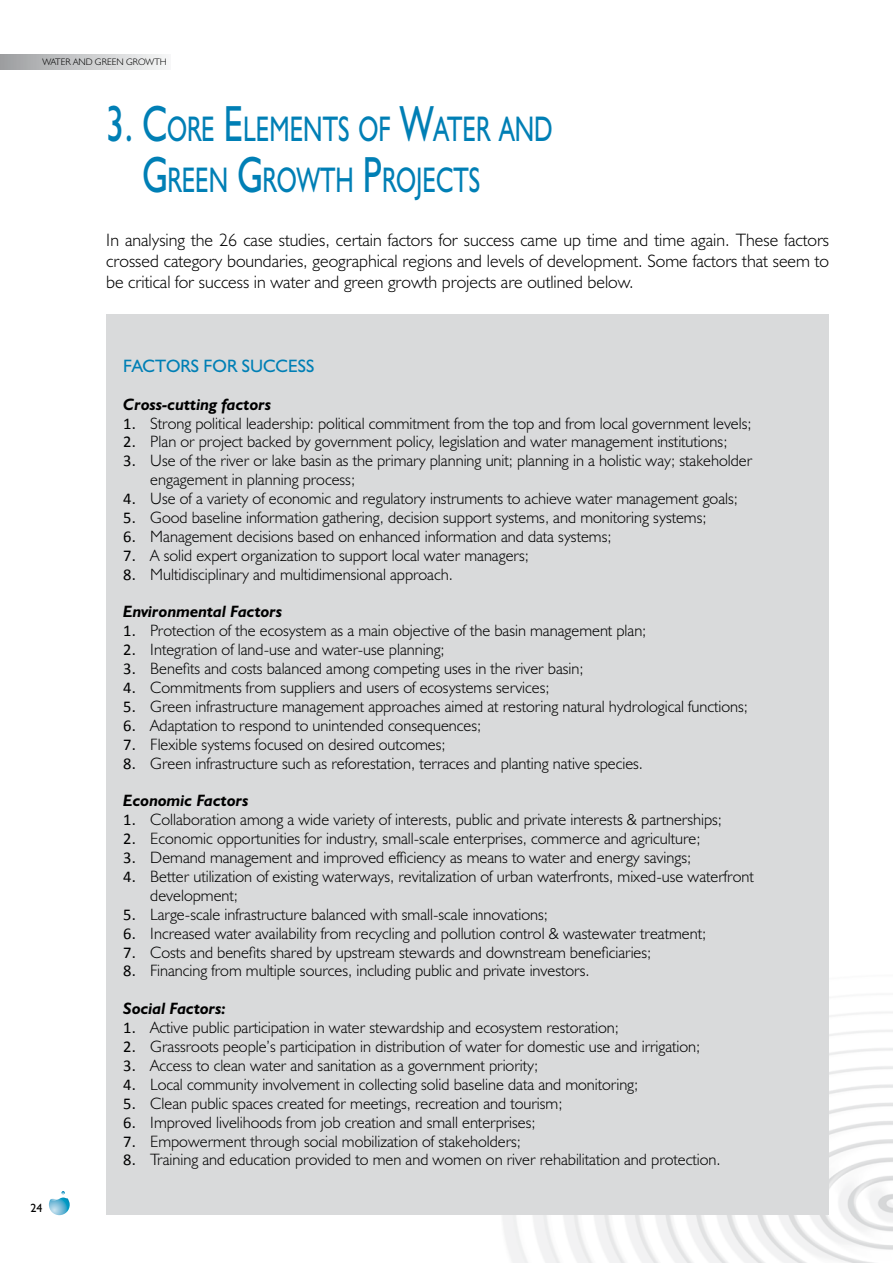
<style>
.page{position:relative;width:893px;height:1263px;background:#fff}
.page>*{position:absolute;margin:0;border:0;box-sizing:border-box;transform-origin:0 0}
.t1{font:35.7px/51px "Humanist 521 BT";color:#007fb5;scale:.7 1}
.t2{font:300 18px/21px "Humanist 521 BT";color:#000;text-align:justify}
.t3{font:18px "Humanist 521 BT";color:#007fb5}
.t4{font:300 16.5px/18.9px "Humanist 521 BT";color:#000}
.t5{font:italic 700 16.5px "Humanist 521 BT";color:#000}
.t6{font:12px "Humanist 521 BT";color:#000}
.t7{font:300 9.45px "Humanist 521 BT";color:#000}
.s1{font-size:51px}
.s2{font-family:"Calibri";font-weight:400}
</style>
<div class="page">
<svg style="left:0;top:54px;width:165px;height:15px;background:#c8cacb"></svg>
<svg style="left:49px;top:1191px;width:21px;height:24px"></svg>
<img style="left:502px;top:1012px;width:391px;height:251px">
<div style="left:106px;top:315px;width:723px;height:900px;background:#d9dadb"></div>
<p class="t7" style="left:43px;top:56px;width:126px">Water and Green Growth</p>
<h1 class="t1" style="left:142px;top:102px;width:588px;text-indent:-36px"><span class="s1">3. C</span>ORE <span class="s1">E</span> LEMENTS OF <span class="s1">W</span>ATER AND<br><span class="s1">G</span>REEN <span class="s1">G</span>ROWTH <span class="s1">P</span>ROJECTS</h1>
<p class="t2" style="left:106px;top:229px;width:724px">In analysing the 26 case studies, certain factors for success came up time and time again. These factors crossed category boundaries, geographical regions and levels of development. Some factors that seem to be critical for success in water and green growth projects are outlined below.</p>
<p class="t6" style="left:30px;top:1200px;width:14px">24</p>
<p class="t3" style="left:123px;top:355px;width:21px">FACTORS</p>
<p class="t3" style="left:204px;top:355px;width:12px">FOR</p>
<p class="t3" style="left:242px;top:355px;width:20px">SUCCESS</p>
<p class="t5" style="left:123px;top:394px;width:149px">Cross-cutting factors</p>
<p class="t4" style="left:123px;top:413px;width:630px"><span class="s2">1.</span> Strong political leadership: political commitment from the top and from local government levels;</p>
<p class="t4" style="left:123px;top:432px;width:606px"><span class="s2">2.</span> Plan or project backed by government policy, legislation and water management institutions;</p>
<p class="t4" style="left:150px;top:451px;width:604px;text-indent:-27px"><span class="s2">3.</span> Use of the river or lake basin as the primary planning unit; planning in a holistic way; stakeholder engagement in planning process;</p>
<p class="t4" style="left:123px;top:489px;width:616px"><span class="s2">4.</span> Use of a variety of economic and regulatory instruments to achieve water management goals;</p>
<p class="t4" style="left:123px;top:508px;width:585px"><span class="s2">5.</span> Good baseline information gathering, decision support systems, and monitoring systems;</p>
<p class="t4" style="left:123px;top:526px;width:490px"><span class="s2">6.</span> Management decisions based on enhanced information and data systems;</p>
<p class="t4" style="left:123px;top:545px;width:407px"><span class="s2">7.</span> A solid expert organization to support local water managers;</p>
<p class="t4" style="left:123px;top:564px;width:331px"><span class="s2">8.</span> Multidisciplinary and multidimensional approach.</p>
<p class="t5" style="left:123px;top:602px;width:160px">Environmental Factors</p>
<p class="t4" style="left:123px;top:621px;width:525px"><span class="s2">1.</span> Protection of the ecosystem as a main objective of the basin management plan;</p>
<p class="t4" style="left:123px;top:640px;width:323px"><span class="s2">2.</span> Integration of land-use and water-use planning;</p>
<p class="t4" style="left:123px;top:659px;width:462px"><span class="s2">3.</span> Benefits and costs balanced among competing uses in the river basin;</p>
<p class="t4" style="left:123px;top:678px;width:428px"><span class="s2">4.</span> Commitments from suppliers and users of ecosystems services;</p>
<p class="t4" style="left:123px;top:696px;width:626px"><span class="s2">5.</span> Green infrastructure management approaches aimed at restoring natural hydrological functions;</p>
<p class="t4" style="left:123px;top:715px;width:360px"><span class="s2">6.</span> Adaptation to respond to unintended consequences;</p>
<p class="t4" style="left:123px;top:734px;width:324px"><span class="s2">7.</span> Flexible systems focused on desired outcomes;</p>
<p class="t4" style="left:123px;top:753px;width:521px"><span class="s2">8.</span> Green infrastructure such as reforestation, terraces and planting native species.</p>
<p class="t5" style="left:123px;top:790px;width:127px">Economic Factors</p>
<p class="t4" style="left:123px;top:810px;width:600px"><span class="s2">1.</span> Collaboration among a wide variety of interests, public and private interests &amp; partnerships;</p>
<p class="t4" style="left:123px;top:829px;width:579px"><span class="s2">2.</span> Economic opportunities for industry, small-scale enterprises, commerce and agriculture;</p>
<p class="t4" style="left:123px;top:848px;width:569px"><span class="s2">3.</span> Demand management and improved efficiency as means to water and energy savings;</p>
<p class="t4" style="left:150px;top:867px;width:605px;text-indent:-27px"><span class="s2">4.</span> Better utilization of existing waterways, revitalization of urban waterfronts, mixed-use waterfront development;</p>
<p class="t4" style="left:123px;top:904px;width:426px"><span class="s2">5.</span> Large-scale infrastructure balanced with small-scale innovations;</p>
<p class="t4" style="left:123px;top:923px;width:584px"><span class="s2">6.</span> Increased water availability from recycling and pollution control &amp; wastewater treatment;</p>
<p class="t4" style="left:123px;top:942px;width:530px"><span class="s2">7.</span> Costs and benefits shared by upstream stewards and downstream beneficiaries;</p>
<p class="t4" style="left:123px;top:961px;width:468px"><span class="s2">8.</span> Financing from multiple sources, including public and private investors.</p>
<p class="t5" style="left:123px;top:998px;width:104px">Social Factors:</p>
<p class="t4" style="left:123px;top:1018px;width:497px"><span class="s2">1.</span> Active public participation in water stewardship and ecosystem restoration;</p>
<p class="t4" style="left:123px;top:1037px;width:579px"><span class="s2">2.</span> Grassroots people’s participation in distribution of water for domestic use and irrigation;</p>
<p class="t4" style="left:123px;top:1055px;width:416px"><span class="s2">3.</span> Access to clean water and sanitation as a government priority;</p>
<p class="t4" style="left:123px;top:1074px;width:517px"><span class="s2">4.</span> Local community involvement in collecting solid baseline data and monitoring;</p>
<p class="t4" style="left:123px;top:1093px;width:441px"><span class="s2">5.</span> Clean public spaces created for meetings, recreation and tourism;</p>
<p class="t4" style="left:123px;top:1112px;width:414px"><span class="s2">6.</span> Improved livelihoods from job creation and small enterprises;</p>
<p class="t4" style="left:123px;top:1131px;width:399px"><span class="s2">7.</span> Empowerment through social mobilization of stakeholders;</p>
<p class="t4" style="left:123px;top:1150px;width:599px"><span class="s2">8.</span> Training and education provided to men and women on river rehabilitation and protection.</p>
</div>
